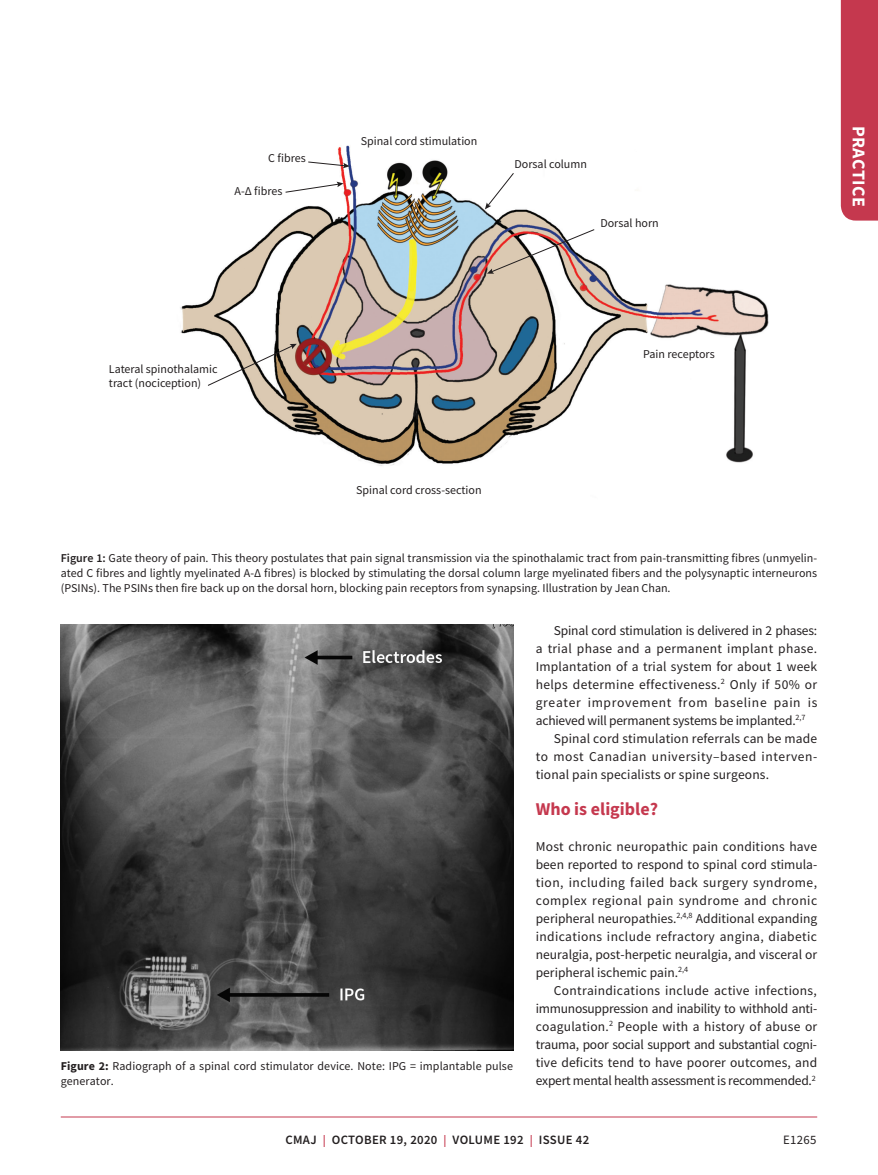
<style>
.page{position:relative;width:878px;height:1175px;background:#fff}
.page>*{position:absolute;margin:0;border:0;box-sizing:border-box;transform-origin:0 0}
.t1{font:700 18px "Source Sans Pro";color:#c5384e}
.t2{font:700 18px "Source Sans Pro";letter-spacing:.025em;color:#fff}
.t3{font:13.5px/18px "Source Sans Pro";letter-spacing:.01em;color:#231f20;text-align:justify}
.t4{font:13.5px "Source Sans Pro";letter-spacing:-.015em;color:#231f20}
.t5{font:13.5px "Source Sans Pro";letter-spacing:.04em;color:#231f20}
.t6{font:13.5px "Source Sans Pro";letter-spacing:.05em;color:#231f20}
.t7{font:600 12.75px "Source Sans Pro";letter-spacing:.025em;color:#231f20}
.t8{font:12.75px "Source Sans Pro";letter-spacing:.025em;color:#231f20}
.t9{font:12px/15px "Source Sans Pro";color:#231f20}
.s1{font-weight:600}
.s2{font-weight:700}
.s3{font-size:12px;color:#c5384e}
</style>
<div class="page">
<div style="left:840px;top:0;width:38px;height:220px;background:#c5384e"></div>
<hr style="left:61px;top:1116px;width:756px;height:1px;background:#c5384e">
<img style="left:180px;top:145px;width:589px;height:321px">
<svg style="left:307px;top:161px;width:42px;height:7px"></svg>
<svg style="left:485px;top:172px;width:29px;height:37px"></svg>
<svg style="left:487px;top:229px;width:108px;height:45px"></svg>
<svg style="left:285px;top:182px;width:58px;height:11px"></svg>
<svg style="left:207px;top:344px;width:90px;height:42px"></svg>
<img style="left:61px;top:624px;width:452px;height:426px">
<p class="t9" style="left:268px;top:150px;width:39px">C fibres</p>
<p class="t9" style="left:234px;top:184px;width:49px">A-Δ fibres</p>
<p class="t9" style="left:361px;top:133px;width:118px">Spinal cord stimulation</p>
<p class="t9" style="left:514px;top:156px;width:74px">Dorsal column</p>
<p class="t9" style="left:600px;top:216px;width:60px">Dorsal horn</p>
<h1 class="t2" style="left:871px;top:126px;width:83px;rotate:90deg">PRACTICE</h1>
<p class="t9" style="left:109px;top:361px;width:110px;line-height:14.4px">Lateral spinothalamic tract (nociception)</p>
<p class="t9" style="left:356px;top:482px;width:127px">Spinal cord cross-section</p>
<p class="t9" style="left:643px;top:346px;width:73px">Pain receptors</p>
<p class="t9" style="left:61px;top:550px;width:758px;text-align:justify"><span class="s1">Figure 1:</span> Gate theory of pain. This theory postulates that pain signal transmission via the spinothalamic tract from pain-transmitting fibres (unmyelin&shy;ated C fibres and lightly myelinated A-Δ fibres) is blocked by stimulating the dorsal column large myelinated fibers and the polysynaptic interneurons (PSINs). The PSINs then fire back up on the dorsal horn, blocking pain receptors from synapsing. Illustration by Jean Chan.</p>
<p class="t9" style="left:61px;top:1058px;width:454px"><span class="s2">Figure 2:</span> Radiograph of a spinal cord stimulator device. Note: IPG = implantable pulse generator.</p>
<p class="t4" style="left:554px;top:621px;width:265px">Spinal cord stimulation is delivered in 2 phases:</p>
<p class="t3" style="left:536px;top:639px;width:283px">a trial phase and a permanent implant phase.</p>
<p class="t3" style="left:536px;top:657px;width:283px">Implantation of a trial system for about 1 week</p>
<p class="t3" style="left:536px;top:675px;width:283px">helps determine effectiveness.<sup>2</sup> Only if 50% or</p>
<p class="t6" style="left:536px;top:693px;width:283px">greater improvement from baseline pain is</p>
<p class="t4" style="left:536px;top:711px;width:271px">achieved will permanent systems be implanted.<sup>2,7</sup></p>
<p class="t3" style="left:554px;top:729px;width:265px">Spinal cord stimulation referrals can be made</p>
<p class="t5" style="left:536px;top:747px;width:283px">to most Canadian university–based interven-</p>
<p class="t3" style="left:536px;top:765px;width:235px">tional pain specialists or spine surgeons.</p>
<h1 class="t1" style="left:536px;top:796px;width:124px">Who is eligible?</h1>
<p class="t3" style="left:535px;top:837px;width:283px">Most chronic neuropathic pain conditions have been reported to respond to spinal cord stimula&shy;tion, including failed back surgery syndrome, complex regional pain syndrome and chronic peripheral neuropathies.<sup>2,4,8</sup> Additional expanding indications include refractory angina, diabetic neuralgia, post-herpetic neuralgia, and visceral or peripheral ischemic pain.<sup>2,4</sup></p>
<p class="t3" style="left:535px;top:981px;width:283px;text-indent:18px">Contraindications include active infections, immunosuppression and inability to withhold anti&shy;coagulation.<sup>2</sup> People with a history of abuse or trauma, poor social support and substantial cogni&shy;tive deficits tend to have poorer outcomes, and expert mental health assessment is recommended.<sup>2</sup></p>
<p class="t7" style="left:285px;top:1131px;width:305px">CMAJ <span class="s3">|</span> OCTOBER 19, 2020 <span class="s3">|</span> VOLUME 192 <span class="s3">|</span> ISSUE 42</p>
<p class="t8" style="left:783px;top:1132px;width:35px">E1265</p>
</div>
